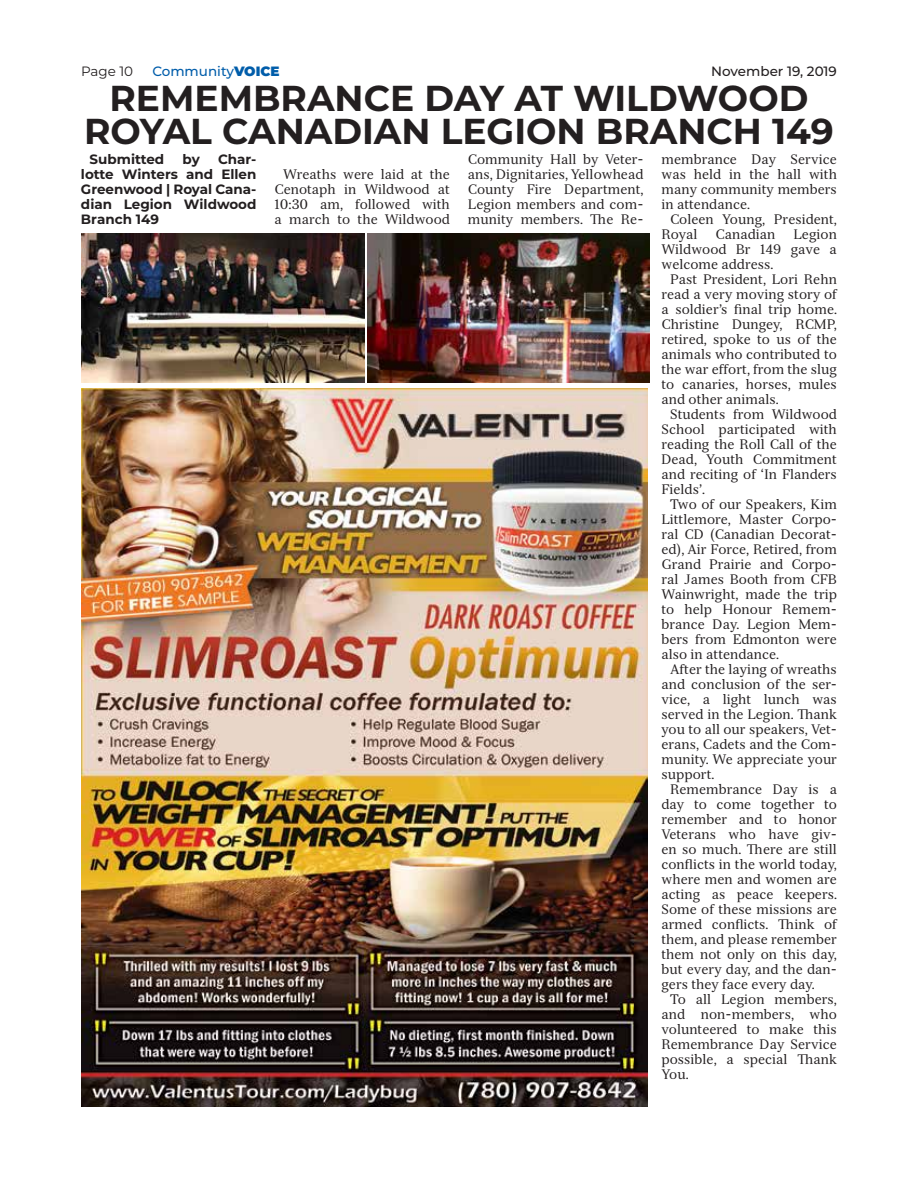
<style>
.page{position:relative;width:918px;height:1188px;background:#fff}
.page>*{position:absolute;margin:0;border:0;box-sizing:border-box;transform-origin:0 0}
.t1{font:700 36px/33px "Montserrat";color:#231f20;text-align:center}
.t2{font:13.5px/15px "Serif 12 Beta";color:#231f20;text-align:justify}
.t3{font:700 13.5px/15px "Montserrat";color:#231f20;text-align:justify}
.t4{font:500 13.5px "Montserrat";color:#231f20}
.t5{font:500 13.5px "Montserrat";color:#005daa}
.t6{font:13.5px "Montserrat";color:#231f20}
.s1{font-weight:900}
</style>
<div class="page">
<img style="left:81px;top:389px;width:567px;height:718px">
<img style="left:368px;top:233px;width:281px;height:149px">
<img style="left:81px;top:233px;width:284px;height:149px">
<p class="t6" style="left:81px;top:62px;width:54px">Page 10</p>
<p class="t5" style="left:152px;top:62px;width:129px">Community<span class="s1">VOICE</span></p>
<h1 class="t1" style="left:84px;top:80px;width:751px">REMEMBRANCE DAY AT WILDWOOD<br>ROYAL CANADIAN LEGION BRANCH 149</h1>
<p class="t3" style="left:90px;top:151px;width:76px">Submitted</p>
<p class="t3" style="left:183px;top:151px;width:19px">by</p>
<p class="t4" style="left:711px;top:62px;width:127px">November 19, 2019</p>
<p class="t2" style="left:468px;top:152px;width:177px">Community Hall by Veter&shy;ans, Dignitaries, Yellowhead County Fire Department, Legion members and com&shy;munity members. The Re-</p>
<p class="t2" style="left:661px;top:152px;width:177px">membrance Day Service was held in the hall with many community members in attendance.</p>
<p class="t3" style="left:81px;top:151px;width:177px;text-indent:137px">Char&shy;lotte Winters and Ellen Greenwood | Royal Cana&shy;dian Legion Wildwood Branch 149</p>
<p class="t2" style="left:274px;top:167px;width:177px;text-indent:9px">Wreaths were laid at the Cenotaph in Wildwood at 10:30 am, followed with a march to the Wildwood</p>
<p class="t2" style="left:661px;top:212px;width:177px;text-indent:9px">Coleen Young, President,<br>Royal</p>
<p class="t2" style="left:716px;top:227px;width:61px">Canadian</p>
<p class="t2" style="left:661px;top:227px;width:177px;text-indent:132px">Legion Wildwood Br 149 gave a welcome address.</p>
<p class="t2" style="left:661px;top:272px;width:177px;text-indent:9px">Past President, Lori Rehn read a very moving story of a soldier’s final trip home.<br>Christine Dungey, RCMP, retired, spoke to us of the animals who contributed to the war effort, from the slug to canaries, horses, mules and other animals.</p>
<p class="t2" style="left:661px;top:407px;width:177px;text-indent:9px">Students from Wildwood School participated with reading the Roll Call of the Dead, Youth Commitment and reciting of ‘In Flanders Fields’.</p>
<p class="t2" style="left:661px;top:497px;width:177px;text-indent:9px">Two of our Speakers, Kim Littlemore, Master Corpo&shy;ral CD (Canadian Decorat&shy;ed), Air Force, Retired, from Grand Prairie and Corpo&shy;ral James Booth from CFB Wainwright, made the trip to help Honour Remem&shy;brance Day. Legion Mem&shy;bers from Edmonton were also in attendance.</p>
<p class="t2" style="left:661px;top:662px;width:177px;text-indent:9px">After the laying of wreaths and conclusion of the ser&shy;vice, a light lunch was served in the Legion. Thank you to all our speakers, Vet&shy;erans, Cadets and the Com&shy;munity. We appreciate your support.</p>
<p class="t2" style="left:661px;top:782px;width:177px;text-indent:9px">Remembrance Day is a day to come together to remember and to honor Veterans who have giv&shy;en so much. There are still conflicts in the world today, where men and women are acting as peace keepers.<br>Some of these missions are armed conflicts. Think of them, and please remember them not only on this day, but every day, and the dan&shy;gers they face every day.</p>
<p class="t2" style="left:661px;top:992px;width:177px;text-indent:9px">To all Legion members, and non-members, who volunteered to make this Remembrance Day Service possible, a special Thank You.</p>
</div>
